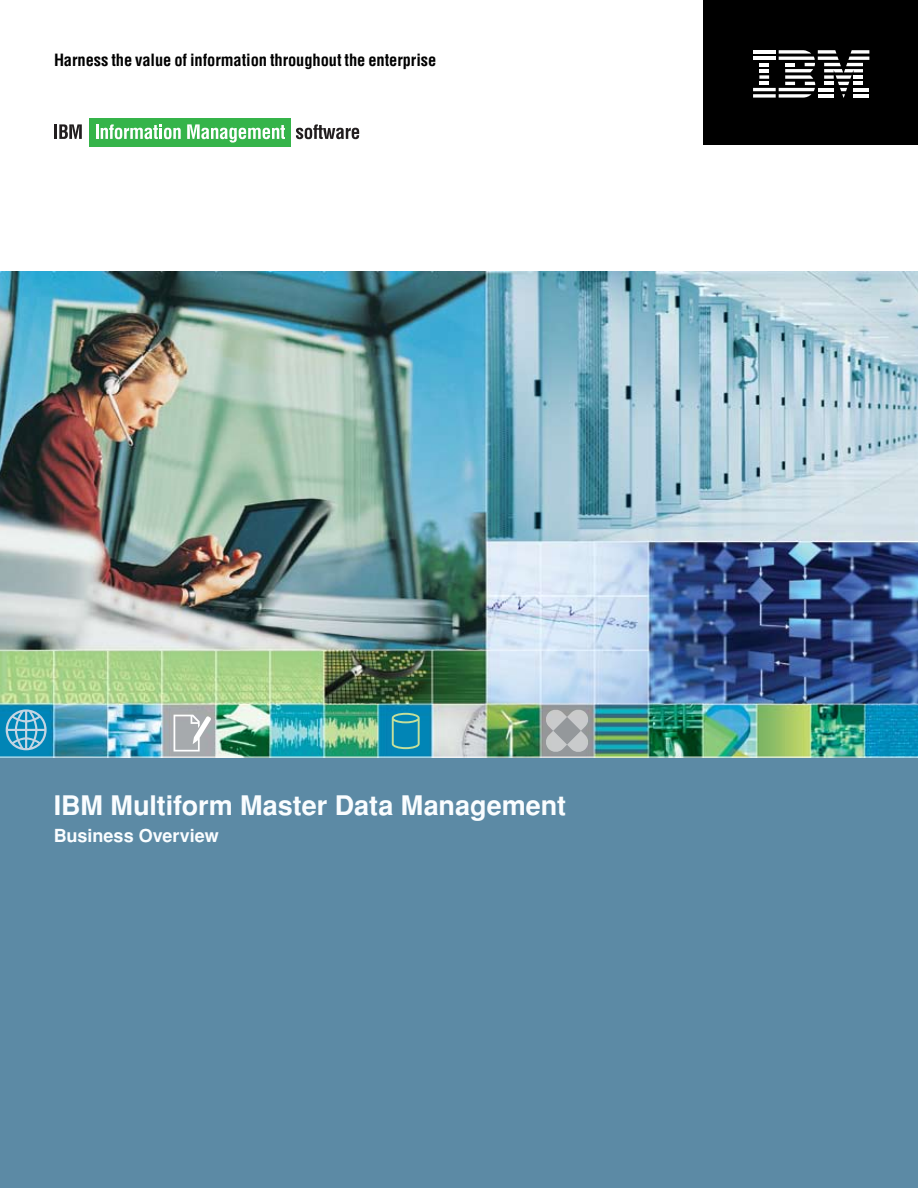
<style>
.page{position:relative;width:918px;height:1188px;background:#fff}
.page>*{position:absolute;margin:0;border:0;box-sizing:border-box;transform-origin:0 0}
.t1{font:700 27px "Helvetica";color:#fafdff}
.t2{font:700 18px "Helvetica";color:#fafdff}
.t3{font:700 condensed 16.5px "Helvetica";letter-spacing:-.005em;color:#000}
</style>
<div class="page">
<div style="left:89px;top:118px;width:202px;height:28px;background:#35b44a"></div>
<div style="left:703px;top:0;width:215px;height:145px;background:#000"></div>
<svg style="left:753px;top:50px;width:116px;height:47px"></svg>
<hr style="left:818px;top:94px;width:16px;height:3px;background:#fff">
<hr style="left:753px;top:94px;width:23px;height:3px;background:#fff">
<div style="left:0;top:662px;width:918px;height:526px;background:#5c8aa5"></div>
<hr style="left:54px;top:124px;width:3px;height:15px;background:#221e1f">
<svg style="left:59px;top:124px;width:23px;height:15px"></svg>
<hr style="left:96px;top:124px;width:3px;height:15px;background:#fff">
<svg style="left:101px;top:124px;width:80px;height:15px"></svg>
<svg style="left:187px;top:124px;width:98px;height:19px"></svg>
<svg style="left:296px;top:124px;width:63px;height:15px"></svg>
<img style="left:0;top:271px;width:918px;height:486px">
<svg style="left:392px;top:713px;width:28px;height:36px"></svg>
<svg style="left:174px;top:715px;width:37px;height:37px"></svg>
<svg style="left:545px;top:709px;width:44px;height:44px;background:#b1b4b5"></svg>
<svg style="left:6px;top:709px;width:41px;height:41px;background:#4da4c7"></svg>
<hr style="left:0;top:757px;width:918px;height:1px;background:#fff">
<p class="t3" style="left:54px;top:50px;width:384px">Harness the value of information throughout the enterprise</p>
<p class="t1" style="left:54px;top:790px;width:514px">IBM Multiform Master Data Management</p>
<p class="t2" style="left:54px;top:825px;width:167px">Business Overview</p>
</div>
